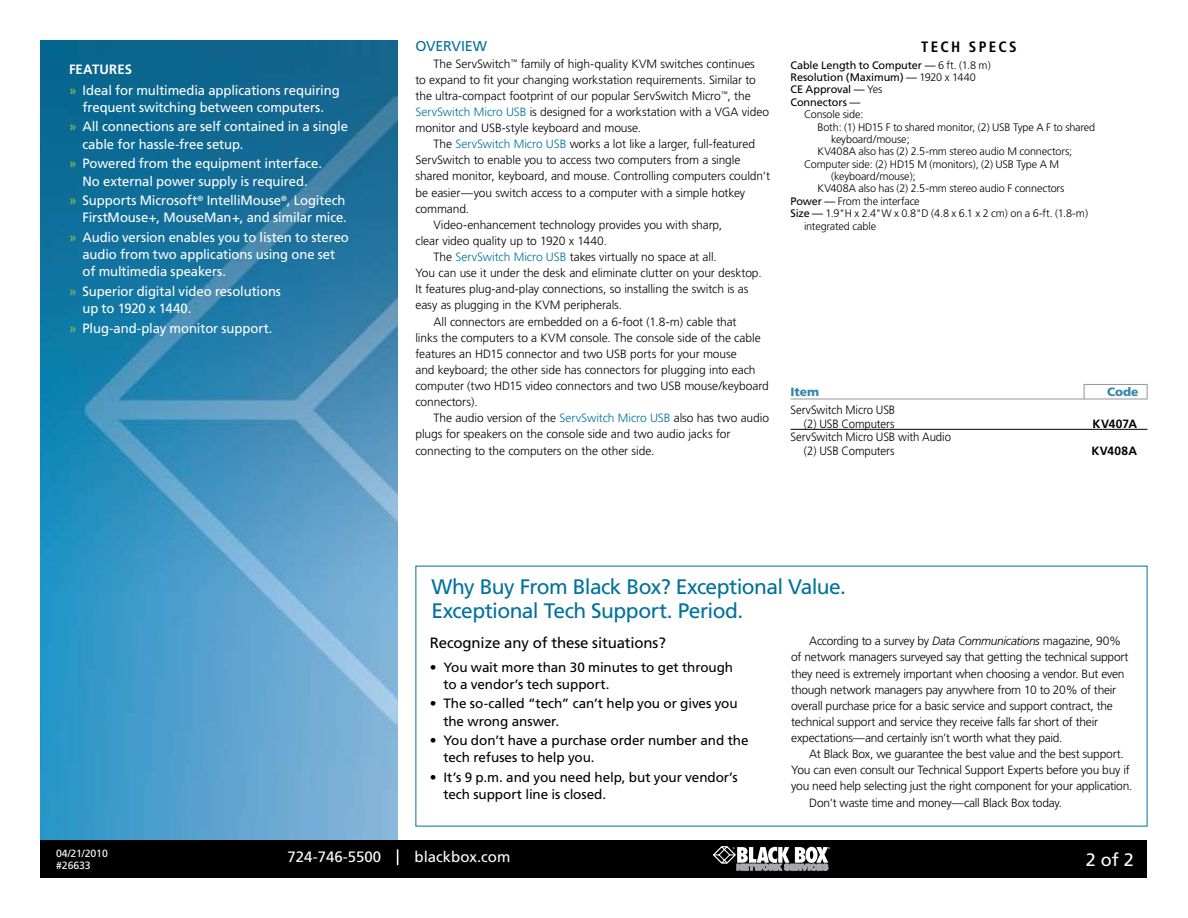
<style>
.page{position:relative;width:1188px;height:918px;background:#fff}
.page>*{position:absolute;margin:0;border:0;box-sizing:border-box;transform-origin:0 0}
.t1{font:21px/24px "Frutiger";letter-spacing:-.03em;color:#00729c}
.t2{font:18px "Frutiger";color:#fff}
.t3{font:15px "Frutiger";letter-spacing:-.01em;color:#000}
.t4{font:15px "Frutiger";color:#fff}
.t5{font:700 condensed 15px "Frutiger";letter-spacing:.155em;color:#000}
.t6{font:14.25px "Frutiger";letter-spacing:-.015em;color:#00729c}
.t7{font:13.5px/17.2px "Frutiger";letter-spacing:-.01em;color:#fff}
.t8{font:13.5px/17.2px "Frutiger";letter-spacing:-.005em;color:#000}
.t9{font:700 13.5px "Frutiger";letter-spacing:.015em;color:#fff}
.t10{font:300 12px/16.2px "Frutiger";letter-spacing:-.01em;color:#000}
.t11{font:300 12px/13.5px "Frutiger";letter-spacing:-.01em;color:#000;text-align:right;scale:.95 1}
.t12{font:700 12px "Frutiger";letter-spacing:.015em;color:#000}
.t13{font:900 12px "Frutiger";color:#3284aa}
.t14{font:300 10.8px "Frutiger";letter-spacing:-.015em;color:#000}
.t15{font:10.8px/12.5px "Frutiger";letter-spacing:-.005em;color:#000}
.t16{font:10.5px/12px "Frutiger";letter-spacing:-.01em;color:#fff}
.s1{font-weight:300}
.s2{font-weight:400}
.s3{color:#00729c}
.s4{color:#8ac24c}
.s5{font-style:italic}
</style>
<div class="page">
<img style="left:40px;top:40px;width:357px;height:800px">
<div style="left:40px;top:840px;width:1108px;height:38px;background:#000"></div>
<svg style="left:397px;top:850px;width:1px;height:15px"></svg>
<svg style="left:713px;top:846px;width:117px;height:25px"></svg>
<hr style="left:791px;top:429px;width:356px;height:1px;background:#000">
<hr style="left:791px;top:399px;width:356px;height:1px;background:#939597">
<div style="left:1084px;top:384px;width:63px;height:16px;border:1px solid #939597"></div>
<p class="t6" style="left:416px;top:38px;width:73px">OVERVIEW</p>
<p class="t5" style="left:921px;top:38px;width:95px">TECH SPECS</p>
<p class="t15" style="left:790px;top:59px;width:202px">Cable Length to Computer — <span class="s1">6 ft. (1.8 m)<br></span>Resolution (Maximum) — <span class="s1">1920 x 1440<br></span>CE Approval — <span class="s1">Yes<br></span>Connectors —</p>
<p class="t14" style="left:804px;top:108px;width:61px">Console side:</p>
<p class="t14" style="left:818px;top:121px;width:279px">Both: (1) HD15 F to shared monitor, (2) USB Type A F to shared</p>
<p class="t14" style="left:831px;top:133px;width:80px">keyboard/mouse;</p>
<p class="t14" style="left:818px;top:145px;width:256px">KV408A also has (2) 2.5-mm stereo audio M connectors;</p>
<p class="t14" style="left:804px;top:158px;width:257px">Computer side: (2) HD15 M (monitors), (2) USB Type A M</p>
<p class="t14" style="left:831px;top:170px;width:86px">(keyboard/mouse);</p>
<p class="t14" style="left:818px;top:183px;width:248px">KV408A also has (2) 2.5-mm stereo audio F connectors</p>
<p class="t14" style="left:791px;top:195px;width:131px"><span class="s2">Power —</span> From the interface</p>
<p class="t14" style="left:791px;top:207px;width:299px"><span class="s2">Size —</span> 1.9"H x 2.4"W x 0.8"D (4.8 x 6.1 x 2 cm) on a 6-ft. (1.8-m)</p>
<p class="t14" style="left:804px;top:220px;width:74px">integrated cable</p>
<p class="t9" style="left:69px;top:61px;width:63px">FEATURES</p>
<p class="t10" style="left:415px;top:55px;width:355px;text-indent:18px">The ServSwitch<sup>™</sup> family of high-quality KVM switches continues<br>to expand to fit your changing workstation requirements. Similar to the ultra-compact footprint of our popular ServSwitch Micro<sup>™</sup>, the <span class="s3">ServSwitch Micro USB</span> is designed for a workstation with a VGA video monitor and USB-style keyboard and mouse.</p>
<p class="t10" style="left:433px;top:136px;width:323px">The <span class="s3">ServSwitch Micro USB</span> works a lot like a larger, full-featured</p>
<p class="t10" style="left:415px;top:152px;width:326px">ServSwitch to enable you to access two computers from a single</p>
<p class="t10" style="left:415px;top:168px;width:356px">shared monitor, keyboard, and mouse. Controlling computers couldn’t</p>
<p class="t10" style="left:415px;top:184px;width:331px">be easier—you switch access to a computer with a simple hotkey</p>
<p class="t10" style="left:415px;top:201px;width:55px">command.</p>
<p class="t10" style="left:433px;top:217px;width:290px">Video-enhancement technology provides you with sharp,</p>
<p class="t10" style="left:415px;top:233px;width:193px">clear video quality up to 1920 x 1440.</p>
<p class="t10" style="left:433px;top:249px;width:285px">The <span class="s3">ServSwitch Micro USB</span> takes virtually no space at all.</p>
<p class="t10" style="left:415px;top:265px;width:348px">You can use it under the desk and eliminate clutter on your desktop.</p>
<p class="t10" style="left:415px;top:281px;width:335px">It features plug-and-play connections, so installing the switch is as</p>
<p class="t10" style="left:415px;top:297px;width:208px">easy as plugging in the KVM peripherals.</p>
<p class="t10" style="left:433px;top:313px;width:305px">All connectors are embedded on a 6-foot (1.8-m) cable that</p>
<p class="t10" style="left:415px;top:330px;width:347px">links the computers to a KVM console. The console side of the cable</p>
<p class="t10" style="left:415px;top:346px;width:323px">features an HD15 connector and two USB ports for your mouse</p>
<p class="t10" style="left:415px;top:362px;width:342px">and keyboard; the other side has connectors for plugging into each</p>
<p class="t10" style="left:415px;top:378px;width:355px">computer (two HD15 video connectors and two USB mouse/keyboard</p>
<p class="t10" style="left:415px;top:394px;width:64px">connectors).</p>
<p class="t10" style="left:433px;top:410px;width:337px">The audio version of the <span class="s3">ServSwitch Micro USB</span> also has two audio</p>
<p class="t10" style="left:415px;top:426px;width:317px">plugs for speakers on the console side and two audio jacks for</p>
<p class="t10" style="left:415px;top:443px;width:240px">connecting to the computers on the other side.</p>
<p class="t7" style="left:69px;top:81px;width:272px;text-align:center"><span class="s4">»</span> Ideal for multimedia applications requiring frequent switching between computers.</p>
<p class="t7" style="left:83px;top:118px;width:267px;text-indent:-14px"><span class="s4">»</span> All connections are self contained in a single cable for hassle-free setup.</p>
<p class="t7" style="left:69px;top:155px;width:254px;text-align:center"><span class="s4">»</span> Powered from the equipment interface.<br>No external power supply is required.</p>
<p class="t7" style="left:69px;top:192px;width:279px;text-align:right"><span class="s4">»</span> Supports Microsoft<sup>®</sup> IntelliMouse<sup>®</sup>, Logitech<br>FirstMouse+, MouseMan+, and similar mice.</p>
<p class="t7" style="left:83px;top:229px;width:268px;text-indent:-14px"><span class="s4">»</span> Audio version enables you to listen to stereo audio from two applications using one set of multimedia speakers.</p>
<p class="t7" style="left:83px;top:283px;width:200px;text-indent:-14px"><span class="s4">»</span> Superior digital video resolutions up to 1920 x 1440.</p>
<p class="t7" style="left:69px;top:319px;width:205px"><span class="s4">»</span> Plug-and-play monitor support.</p>
<p class="t13" style="left:791px;top:385px;width:30px">Item</p>
<p class="t13" style="left:1107px;top:385px;width:33px">Code</p>
<p class="t11" style="left:791px;top:403px;width:112px">ServSwitch Micro USB (2) USB Computers</p>
<p class="t12" style="left:1093px;top:416px;width:46px">KV407A</p>
<p class="t11" style="left:804px;top:430px;width:156px;text-align:left;text-indent:-13px">ServSwitch Micro USB with Audio (2) USB Computers</p>
<p class="t12" style="left:1092px;top:443px;width:47px">KV408A</p>
<h1 class="t1" style="left:431px;top:574px;width:416px">Why Buy From Black Box? Exceptional Value.<br>Exceptional Tech Support. Period.</h1>
<p class="t16" style="left:56px;top:847px;width:53px">04/21/2010 #26633</p>
<p class="t3" style="left:430px;top:633px;width:237px">Recognize any of these situations?</p>
<p class="t8" style="left:443px;top:658px;width:291px;text-indent:-14px">• You wait more than 30 minutes to get through to a vendor’s tech support.</p>
<p class="t8" style="left:443px;top:695px;width:296px;text-indent:-13px">• The so-called “tech” can’t help you or gives you the wrong answer.</p>
<p class="t8" style="left:443px;top:732px;width:307px;text-indent:-14px">• You don’t have a purchase order number and the tech refuses to help you.</p>
<p class="t8" style="left:443px;top:769px;width:296px;text-indent:-14px">• It’s 9 p.m. and you need help, but your vendor’s tech support line is closed.</p>
<p class="t10" style="left:791px;top:633px;width:339px;text-indent:18px">According to a survey by <span class="s5">Data Communications</span> magazine, 90% of network managers surveyed say that getting the technical support they need is extremely important when choosing a vendor. But even though network managers pay anywhere from 10 to 20% of their overall purchase price for a basic service and support contract, the technical support and service they receive falls far short of their expectations—and certainly isn’t worth what they paid.</p>
<p class="t10" style="left:809px;top:746px;width:316px">At Black Box, we guarantee the best value and the best support.</p>
<p class="t10" style="left:791px;top:762px;width:340px">You can even consult our Technical Support Experts before you buy if</p>
<p class="t10" style="left:791px;top:778px;width:343px">you need help selecting just the right component for your application.</p>
<p class="t10" style="left:809px;top:794px;width:254px">Don’t waste time and money—call Black Box today.</p>
<p class="t4" style="left:288px;top:848px;width:95px">724-746-5500</p>
<p class="t4" style="left:415px;top:848px;width:97px">blackbox.com</p>
<h2 class="t2" style="left:1086px;top:849px;width:50px">2 of 2</h2>
</div>
